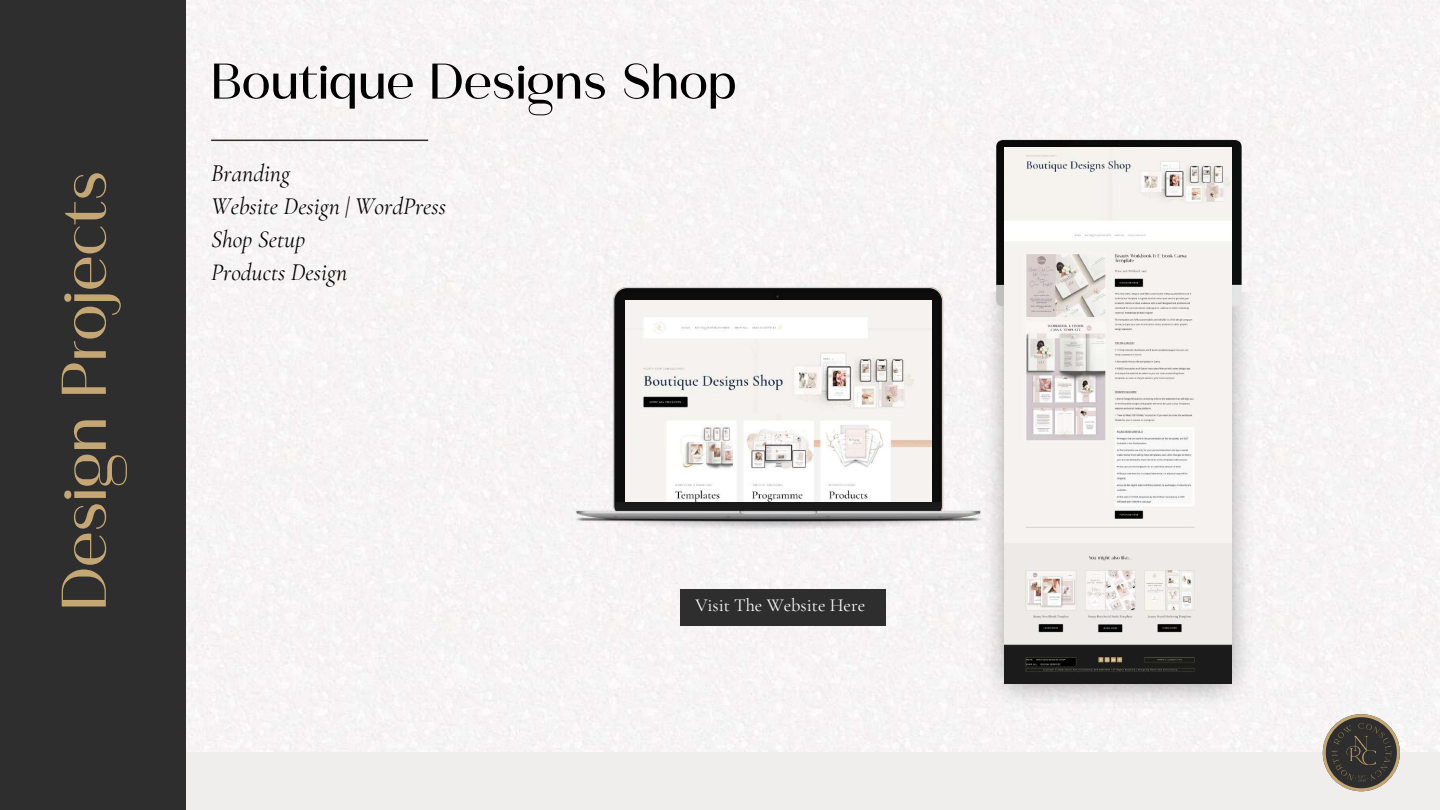
<style>
.page{position:relative;width:1440px;height:810px;background:#fff}
.page>*{position:absolute;margin:0;border:0;box-sizing:border-box;transform-origin:0 0}
.t1{font:500 63px "Ravensara Sans";color:#c4a775}
.t2{font:500 50px "Ravensara Sans";color:#000}
.t3{font:italic 24px/33px "Cormorant Garamond";color:#000}
.t4{font:18.3px "Cormorant Garamond";color:#fff}
</style>
<div class="page">
<div style="left:0;top:753px;width:1440px;height:57px;background:#f0eded"></div>
<div style="left:0;top:0;width:186px;height:810px;background:#2e2e2e"></div>
<img style="left:1283px;top:700px;width:157px;height:92px">
<hr style="left:211px;top:140px;width:217px;height:1px;background:#2e2e2e">
<img style="left:953px;top:120px;width:341px;height:237px">
<img style="left:1004px;top:147px;width:228px;height:537px">
<img style="left:561px;top:241px;width:452px;height:366px">
<img style="left:626px;top:301px;width:305px;height:201px">
<div style="left:680px;top:589px;width:206px;height:37px;background:#2e2e2e"></div>
<h2 class="t2" style="left:211px;top:51px;width:527px">Boutique Designs Shop</h2>
<h1 class="t1" style="left:46px;top:610px;width:441px;rotate:-90deg">Design Projects</h1>
<p class="t3" style="left:211px;top:157px;width:236px">Branding<br>Website Design | WordPress<br>Shop Setup<br>Products Design</p>
<p class="t4" style="left:695px;top:594px;width:171px">Visit The Website Here</p>
</div>
